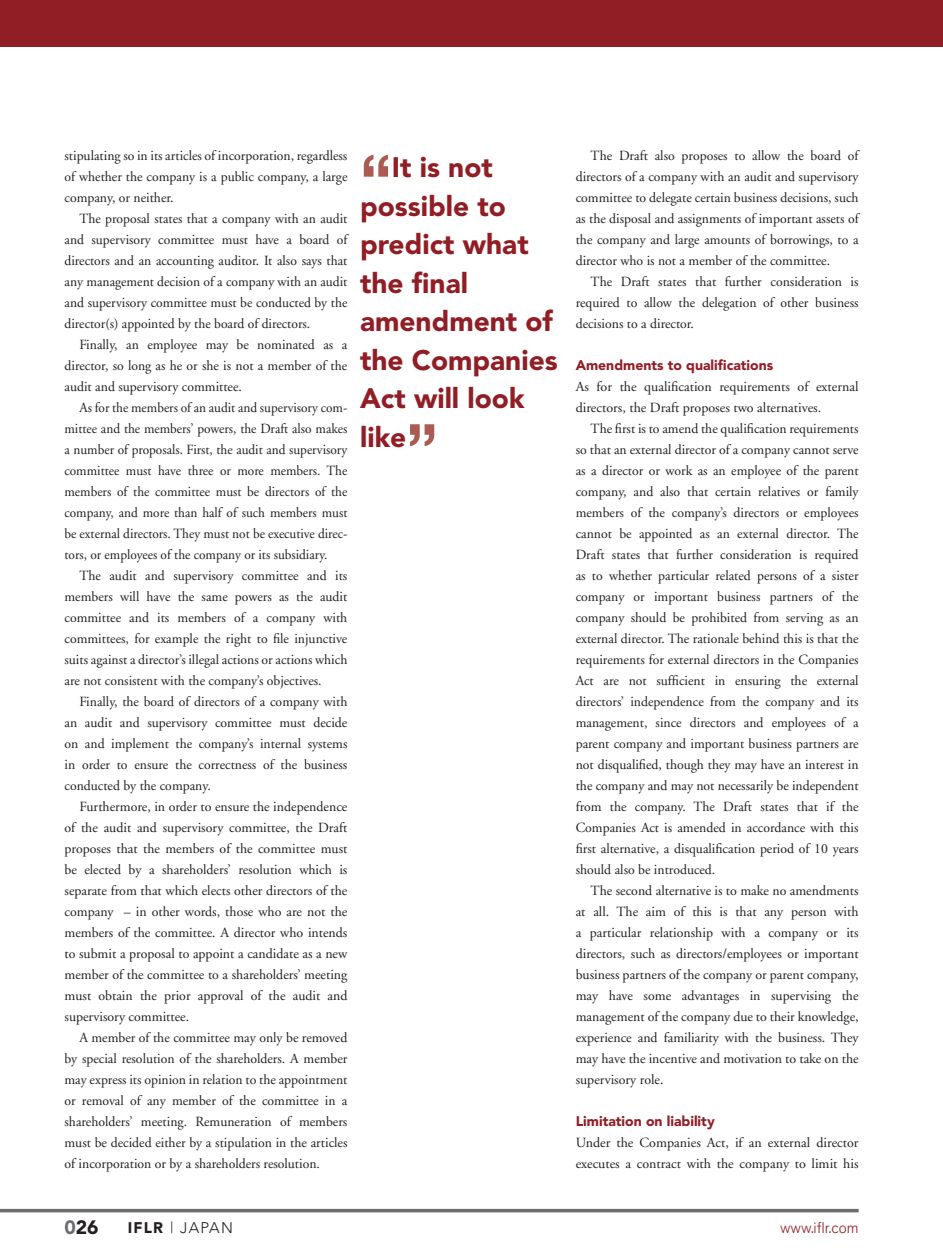
<style>
.page{position:relative;width:943px;height:1260px;background:#fff}
.page>*{position:absolute;margin:0;border:0;box-sizing:border-box;transform-origin:0 0}
.t1{font:700 68.25px "Helvetica Neue";color:#ac5b52}
.t2{font:900 28px/38.5px "Avenir";color:#911d25}
.t3{font:900 19.25px "Avenir";color:#231f20}
.t4{font:300 15.4px "Akzidenz Grotesk BE";color:#911d25}
.t5{font:300 15.4px "Avenir";letter-spacing:.08em;color:#231f20}
.Body_text{font:14px/21px "Adobe Garamond";color:#231f20;text-align:justify}
.Body_text-2{font:14px/21px "Adobe Garamond";color:#231f20;text-align:justify;scale:.95 1}
.Body_text_no_indent{font:14px/21px "Adobe Garamond";color:#231f20}
.Subheading_1{font:900 14px "Avenir";color:#911d25}
.s1{color:#6c6d70}
.s2{font-weight:900}
</style>
<div class="page">
<div style="left:0;top:0;width:943px;height:47px;background:#911d25"></div>
<hr style="left:0;top:1209px;width:858px;height:3px;background:#6c6d70">
<p class="Body_text" style="left:64px;top:145px;width:284px">stipulating so in its articles of incorporation, regardless of whether the company is a public company, a large company, or neither.</p>
<p class="Body_text" style="left:64px;top:208px;width:284px;text-indent:15px">The proposal states that a company with an audit and supervisory committee must have a board of directors and an accounting auditor. It also says that any management decision of a company with an audit and supervisory committee must be conducted by the director(s) appointed by the board of directors.</p>
<p class="Body_text" style="left:64px;top:334px;width:284px;text-indent:15px">Finally, an employee may be nominated as a director, so long as he or she is not a member of the audit and supervisory committee.</p>
<p class="Body_text-2" style="left:64px;top:397px;width:299px;text-indent:15px">As for the members of an audit and supervisory com&shy;mittee and the members’ powers, the Draft also makes a number of proposals. First, the audit and supervisory committee must have three or more members. The members of the committee must be directors of the company, and more than half of such members must be external directors. They must not be executive direc&shy;tors, or employees of the company or its subsidiary.</p>
<p class="Body_text" style="left:64px;top:565px;width:284px;text-indent:15px">The audit and supervisory committee and its members will have the same powers as the audit committee and its members of a company with committees, for example the right to file injunctive suits against a director’s illegal actions or actions which are not consistent with the company’s objectives.</p>
<p class="Body_text" style="left:64px;top:691px;width:284px;text-indent:15px">Finally, the board of directors of a company with an audit and supervisory committee must decide on and implement the company’s internal systems in order to ensure the correctness of the business conducted by the company.</p>
<p class="Body_text" style="left:64px;top:796px;width:284px;text-indent:15px">Furthermore, in order to ensure the independence of the audit and supervisory committee, the Draft proposes that the members of the committee must be elected by a shareholders’ resolution which is separate from that which elects other directors of the company – in other words, those who are not the members of the committee. A director who intends to submit a proposal to appoint a candidate as a new member of the committee to a shareholders’ meeting must obtain the prior approval of the audit and supervisory committee.</p>
<p class="Body_text" style="left:64px;top:1027px;width:284px;text-indent:15px">A member of the committee may only be removed by special resolution of the shareholders. A member may express its opinion in relation to the appointment or removal of any member of the committee in a shareholders’ meeting. Remuneration of members must be decided either by a stipulation in the articles of incorporation or by a shareholders resolution.</p>
<p class="t1" style="left:360px;top:137px;width:33px">“</p>
<p class="t2" style="left:360px;top:148px;width:199px;text-indent:32px">It is not possible to predict what the final amendment of the Companies<br>Act will look like</p>
<p class="t1" style="left:406px;top:406px;width:33px">”</p>
<p class="Body_text" style="left:575px;top:145px;width:284px;text-indent:15px">The Draft also proposes to allow the board of directors of a company with an audit and supervisory committee to delegate certain business decisions, such as the disposal and assignments of important assets of the company and large amounts of borrowings, to a director who is not a member of the committee.</p>
<p class="Body_text" style="left:575px;top:271px;width:284px;text-indent:15px">The Draft states that further consideration is required to allow the delegation of other business decisions to a director.</p>
<p class="Subheading_1" style="left:575px;top:357px;width:199px">Amendments to qualifications</p>
<p class="Body_text_no_indent" style="left:575px;top:376px;width:284px">As for the qualification requirements of external directors, the Draft proposes two alternatives.</p>
<p class="Body_text" style="left:575px;top:418px;width:284px;text-indent:15px">The first is to amend the qualification requirements so that an external director of a company cannot serve as a director or work as an employee of the parent company, and also that certain relatives or family members of the company’s directors or employees cannot be appointed as an external director. The Draft states that further consideration is required as to whether particular related persons of a sister company or important business partners of the company should be prohibited from serving as an external director. The rationale behind this is that the requirements for external directors in the Companies Act are not sufficient in ensuring the external directors’ independence from the company and its management, since directors and employees of a parent company and important business partners are not disqualified, though they may have an interest in the company and may not necessarily be independent from the company. The Draft states that if the Companies Act is amended in accordance with this first alternative, a disqualification period of 10 years should also be introduced.</p>
<p class="Body_text" style="left:575px;top:880px;width:284px;text-indent:15px">The second alternative is to make no amendments at all. The aim of this is that any person with a particular relationship with a company or its directors, such as directors/employees or important business partners of the company or parent company, may have some advantages in supervising the management of the company due to their knowledge, experience and familiarity with the business. They may have the incentive and motivation to take on the supervisory role.</p>
<p class="Subheading_1" style="left:575px;top:1113px;width:140px">Limitation on liability</p>
<p class="Body_text_no_indent" style="left:575px;top:1132px;width:284px">Under the Companies Act, if an external director executes a contract with the company to limit his</p>
<h3 class="t3" style="left:64px;top:1216px;width:36px"><span class="s1">0</span>26</h3>
<p class="t5" style="left:128px;top:1219px;width:107px"><span class="s2">IFLR</span> | JAPAN</p>
<p class="t4" style="left:780px;top:1219px;width:80px">www.iflr.com</p>
</div>
